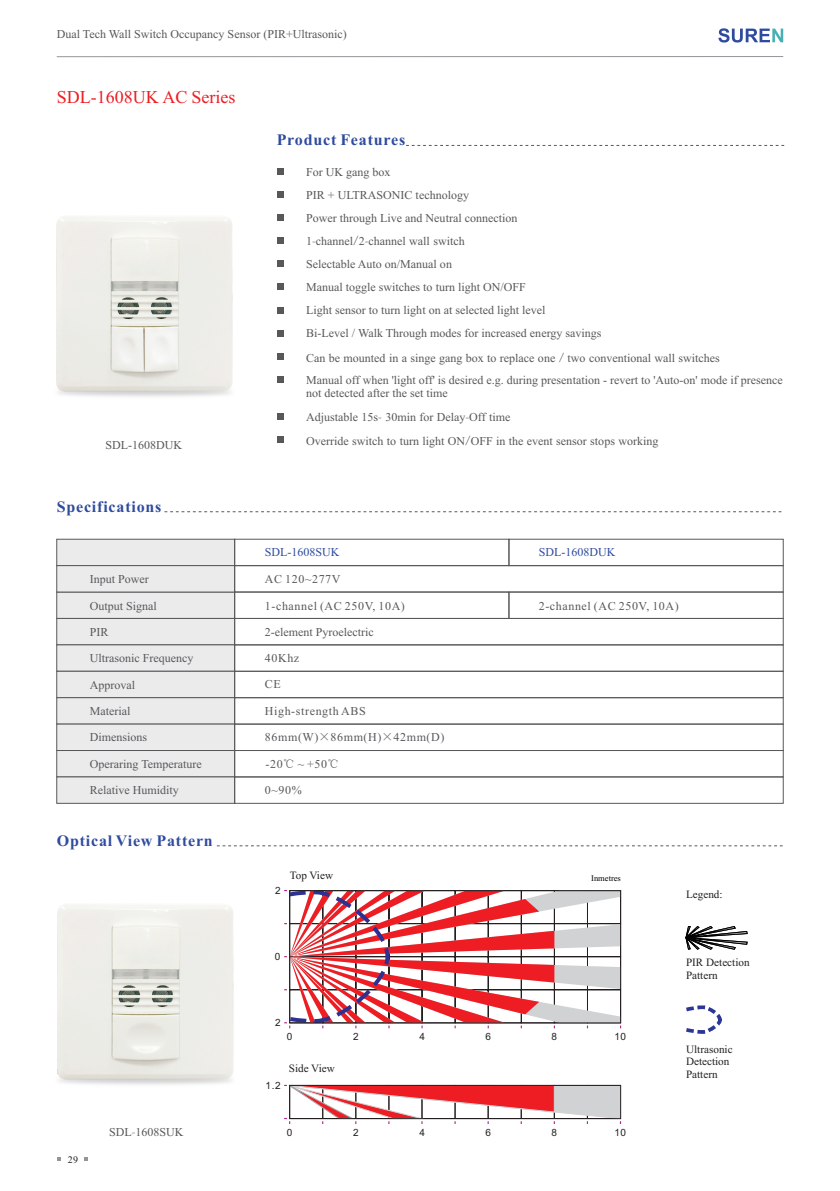
<style>
.page{position:relative;width:840px;height:1191px;background:#fff}
.page>*{position:absolute;margin:0;border:0;box-sizing:border-box;transform-origin:0 0}
.t1{font:18px "Times New Roman";color:#ee1d23}
.t2{font:700 16px "Times New Roman";letter-spacing:.05em;color:#2f4b9f}
.t3{font:12px/13.2px "Times New Roman";color:#57585a}
.t4{font:12px "Times New Roman";letter-spacing:.05em;color:#57585a}
.t5{font:12px "Times New Roman";color:#2f4b9f}
.t6{font:11.2px/12.6px "Times New Roman";color:#231f20}
.t7{font:10px "Arial";color:#231f20}
.t8{font:10px "Times New Roman";color:#231f20}
.t9{font:8.4px "Times New Roman";color:#030303}
.s1{font-family:"Adobe Fangsong Std"}
.s2{font-family:"N Sim Sun"}
</style>
<div class="page">
<svg style="left:406px;top:145px;width:377px;height:1px"></svg>
<div style="left:276px;top:283px;width:7px;height:7px;background:#57585a"></div>
<div style="left:276px;top:307px;width:7px;height:6px;background:#57585a"></div>
<div style="left:276px;top:353px;width:7px;height:7px;background:#57585a"></div>
<div style="left:276px;top:376px;width:7px;height:7px;background:#57585a"></div>
<div style="left:276px;top:436px;width:7px;height:7px;background:#57585a"></div>
<div style="left:276px;top:413px;width:7px;height:7px;background:#57585a"></div>
<div style="left:276px;top:330px;width:7px;height:6px;background:#57585a"></div>
<div style="left:276px;top:191px;width:7px;height:7px;background:#57585a"></div>
<div style="left:276px;top:214px;width:7px;height:7px;background:#57585a"></div>
<div style="left:276px;top:237px;width:7px;height:7px;background:#57585a"></div>
<div style="left:276px;top:260px;width:7px;height:7px;background:#57585a"></div>
<div style="left:276px;top:168px;width:7px;height:7px;background:#57585a"></div>
<hr style="left:57px;top:56px;width:725px;height:1px;background:#939598">
<svg style="left:57px;top:1157px;width:3px;height:4px"></svg>
<svg style="left:84px;top:1157px;width:4px;height:4px"></svg>
<svg style="left:718px;top:28px;width:64px;height:15px"></svg>
<svg style="left:284px;top:1084px;width:336px;height:40px"></svg>
<svg style="left:554px;top:892px;width:64px;height:129px;fill:#d1d2d4"></svg>
<svg style="left:284px;top:890px;width:270px;height:138px"></svg>
<div style="left:289px;top:1085px;width:331px;height:34px;border:1px solid #231f20"></div>
<div style="left:289px;top:890px;width:331px;height:133px;border:1px solid #231f20"></div>
<svg style="left:685px;top:926px;width:62px;height:23px"></svg>
<svg style="left:686px;top:1005px;width:35px;height:28px"></svg>
<svg style="left:217px;top:845px;width:565px;height:1px"></svg>
<svg style="left:56px;top:538px;width:727px;height:266px"></svg>
<svg style="left:164px;top:511px;width:618px;height:1px"></svg>
<img style="left:57px;top:904px;width:177px;height:181px">
<img style="left:56px;top:216px;width:177px;height:181px">
<p class="t3" style="left:57px;top:29px;width:291px">Dual Tech Wall Switch Occupancy Sensor (PIR+Ultrasonic)</p>
<h1 class="t1" style="left:57px;top:91px;width:180px">SDL-1608UK AC Series</h1>
<p class="t3" style="left:105px;top:439px;width:78px">SDL-1608DUK</p>
<h2 class="t2" style="left:57px;top:501px;width:106px">Specifications</h2>
<p class="t3" style="left:90px;top:573px;width:60px">Input Power</p>
<p class="t3" style="left:90px;top:600px;width:69px">Output Signal</p>
<p class="t3" style="left:90px;top:626px;width:20px">PIR</p>
<p class="t3" style="left:90px;top:652px;width:105px">Ultrasonic Frequency</p>
<p class="t3" style="left:90px;top:679px;width:47px">Approval</p>
<p class="t3" style="left:90px;top:705px;width:42px">Material</p>
<p class="t3" style="left:90px;top:725px;width:113px;line-height:26.2px">Dimensions<br>Operaring Temperature</p>
<p class="t3" style="left:90px;top:784px;width:91px">Relative Humidity</p>
<h2 class="t2" style="left:57px;top:835px;width:157px">Optical View Pattern</h2>
<p class="t8" style="left:68px;top:1155px;width:12px">29</p>
<p class="t3" style="left:109px;top:1126px;width:76px">SDL<span class="s1">-</span>1608SUK</p>
<h2 class="t2" style="left:276px;top:134px;width:130px">Product Features</h2>
<p class="t3" style="left:306px;top:166px;width:86px">For UK gang box</p>
<p class="t3" style="left:306px;top:189px;width:164px">PIR + ULTRASONIC technology</p>
<p class="t3" style="left:306px;top:235px;width:160px">1<span class="s1">-</span>channel<span class="s1">/</span>2<span class="s1">-</span>channel wall switch</p>
<p class="t3" style="left:306px;top:212px;width:212px">Power through Live and Neutral connection</p>
<p class="t3" style="left:306px;top:259px;width:147px">Selectable Auto on/Manual on</p>
<p class="t3" style="left:306px;top:282px;width:221px">Manual toggle switches to turn light ON/OFF</p>
<p class="t3" style="left:306px;top:305px;width:240px">Light sensor to turn light on at selected light level</p>
<p class="t3" style="left:306px;top:328px;width:296px">Bi-Level / Walk Through modes for increased energy savings</p>
<p class="t3" style="left:306px;top:352px;width:415px">Can be mounted in a singe gang box to replace one <span class="s1">/</span> two conventional wall switches</p>
<p class="t3" style="left:306px;top:374px;width:478px">Manual off when 'light off' is desired e.g. during presentation - revert to 'Auto-on' mode if presence not detected after the set time</p>
<p class="t3" style="left:306px;top:406px;width:353px;line-height:24px">Adjustable 15s<span class="s1">-</span> 30min for Delay<span class="s1">-</span>Off time<br>Override switch to turn light ON<span class="s1">/</span>OFF in the event sensor stops working</p>
<p class="t5" style="left:265px;top:548px;width:76px">SDL-1608SUK</p>
<p class="t5" style="left:538px;top:548px;width:78px">SDL-1608DUK</p>
<p class="t4" style="left:265px;top:575px;width:77px">AC 120~277V</p>
<p class="t4" style="left:265px;top:601px;width:141px">1-channel (AC 250V, 10A)</p>
<p class="t3" style="left:265px;top:626px;width:110px">2-element Pyroelectric</p>
<p class="t3" style="left:265px;top:652px;width:36px">40Khz</p>
<p class="t3" style="left:265px;top:679px;width:17px">CE</p>
<p class="t4" style="left:265px;top:707px;width:102px">High-strength ABS</p>
<p class="t4" style="left:265px;top:733px;width:181px">86mm(W)<span class="s2">×</span>86mm(H)<span class="s2">×</span>42mm(D)</p>
<p class="t3" style="left:265px;top:752px;width:76px;line-height:26px">-20<span class="s2">℃</span> ~ +50<span class="s2">℃<br></span>0~90%</p>
<p class="t4" style="left:538px;top:601px;width:141px">2-channel (AC 250V, 10A)</p>
<p class="t7" style="left:275px;top:887px;width:7px">2</p>
<p class="t6" style="left:289px;top:869px;width:45px">Top View</p>
<p class="t9" style="left:591px;top:875px;width:31px">Inmetres</p>
<p class="t7" style="left:275px;top:953px;width:7px">0</p>
<p class="t7" style="left:275px;top:1019px;width:7px">2</p>
<p class="t7" style="left:287px;top:1032px;width:7px">0</p>
<p class="t7" style="left:353px;top:1032px;width:7px">2</p>
<p class="t7" style="left:419px;top:1032px;width:7px">4</p>
<p class="t7" style="left:485px;top:1032px;width:7px">6</p>
<p class="t7" style="left:551px;top:1032px;width:7px">8</p>
<p class="t7" style="left:265px;top:1081px;width:17px">1.2</p>
<p class="t6" style="left:288px;top:1063px;width:47px">Side View</p>
<p class="t7" style="left:614px;top:1032px;width:13px">10</p>
<p class="t7" style="left:287px;top:1128px;width:7px">0</p>
<p class="t7" style="left:353px;top:1128px;width:7px">2</p>
<p class="t7" style="left:419px;top:1128px;width:7px">4</p>
<p class="t7" style="left:485px;top:1128px;width:7px">6</p>
<p class="t7" style="left:551px;top:1128px;width:7px">8</p>
<p class="t7" style="left:614px;top:1128px;width:13px">10</p>
<p class="t6" style="left:685px;top:889px;width:38px">Legend:</p>
<p class="t6" style="left:685px;top:957px;width:65px">PIR Detection<br>Pattern</p>
<p class="t6" style="left:685px;top:1044px;width:48px">Ultrasonic<br>Detection<br>Pattern</p>
</div>
